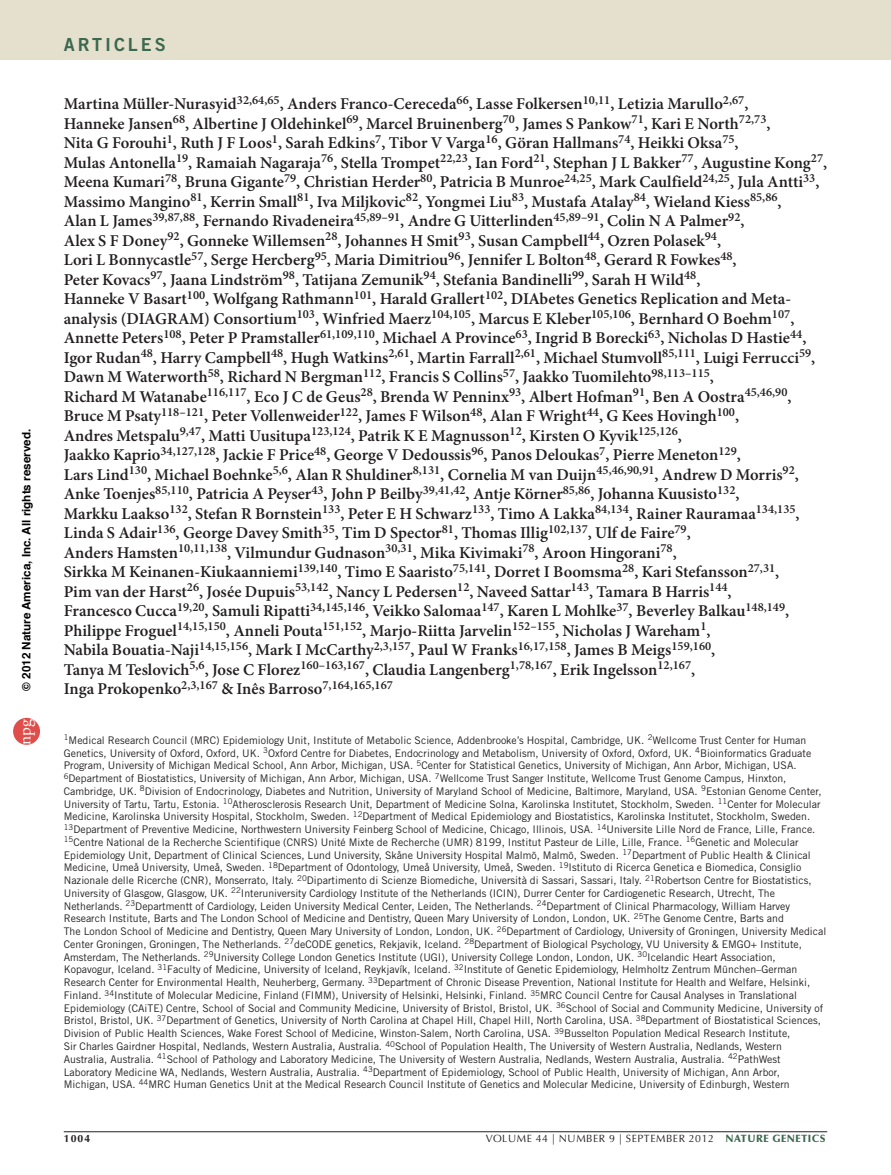
<style>
.page{position:relative;width:891px;height:1175px;background:#fff}
.page>*{position:absolute;margin:0;border:0;box-sizing:border-box;transform-origin:0 0}
.t1{font:18px "Trade Gothic LT Std Bd 2";letter-spacing:.16em;color:#3b684f}
.t2{font:17.4px "Adobe Garamond Pro";color:#fff}
.pAtl{font:600 16.5px/19.5px "Minion Pro";color:#231f20}
.t3{font:700 11.7px "Helvetica";color:#000}
.pAffiliation{font:10.5px/12.8px "Trade Gothic LT Std";color:#231f20}
.t4{font:10.5px "Optima LT Std";letter-spacing:.05em;color:#231f20}
.t5{font:700 10.5px "Optima LT Std";color:#231f20}
.s1{font-weight:900;color:#3b684f}
</style>
<div class="page">
<div style="left:0;top:0;width:891px;height:60px;background:#e5e0ce"></div>
<hr style="left:64px;top:1131px;width:763px;height:1px;background:#231f20">
<div style="left:13px;top:718px;width:27px;height:26px;background:#df4e4a;border-radius:50%"></div>
<p class="t3" style="left:22px;top:690px;width:263px;rotate:-90deg">© 2012 Nature America, Inc. All rights reserved.</p>
<h2 class="t2" style="left:14px;top:744px;width:28px;rotate:-90deg">npg</h2>
<h1 class="t1" style="left:64px;top:33px;width:103px">ARTICLES</h1>
<p class="pAtl" style="left:64px;top:95px;width:765px">Martina Müller-Nurasyid<sup>32,64,65</sup>, Anders Franco-Cereceda<sup>66</sup>, Lasse Folkersen<sup>10,11</sup>, Letizia Marullo<sup>2,67</sup>,<br>Hanneke Jansen<sup>68</sup>, Albertine J Oldehinkel<sup>69</sup>, Marcel Bruinenberg<sup>70</sup>, James S Pankow<sup>71</sup>, Kari E North<sup>72,73</sup>,<br>Nita G Forouhi<sup>1</sup>, Ruth J F Loos<sup>1</sup>, Sarah Edkins<sup>7</sup>, Tibor V Varga<sup>16</sup>, Göran Hallmans<sup>74</sup>, Heikki Oksa<sup>75</sup>,<br>Mulas Antonella<sup>19</sup>, Ramaiah Nagaraja<sup>76</sup>, Stella Trompet<sup>22,23</sup>, Ian Ford<sup>21</sup>, Stephan J L Bakker<sup>77</sup>, Augustine Kong<sup>27</sup>, Meena Kumari<sup>78</sup>, Bruna Gigante<sup>79</sup>, Christian Herder<sup>80</sup>, Patricia B Munroe<sup>24,25</sup>, Mark Caulfield<sup>24,25</sup>, Jula Antti<sup>33</sup>, Massimo Mangino<sup>81</sup>, Kerrin Small<sup>81</sup>, Iva Miljkovic<sup>82</sup>, Yongmei Liu<sup>83</sup>, Mustafa Atalay<sup>84</sup>, Wieland Kiess<sup>85,86</sup>,<br>Alan L James<sup>39,87,88</sup>, Fernando Rivadeneira<sup>45,89–91</sup>, Andre G Uitterlinden<sup>45,89–91</sup>, Colin N A Palmer<sup>92</sup>,<br>Alex S F Doney<sup>92</sup>, Gonneke Willemsen<sup>28</sup>, Johannes H Smit<sup>93</sup>, Susan Campbell<sup>44</sup>, Ozren Polasek<sup>94</sup>,<br>Lori L Bonnycastle<sup>57</sup>, Serge Hercberg<sup>95</sup>, Maria Dimitriou<sup>96</sup>, Jennifer L Bolton<sup>48</sup>, Gerard R Fowkes<sup>48</sup>,<br>Peter Kovacs<sup>97</sup>, Jaana Lindström<sup>98</sup>, Tatijana Zemunik<sup>94</sup>, Stefania Bandinelli<sup>99</sup>, Sarah H Wild<sup>48</sup>,<br>Hanneke V Basart<sup>100</sup>, Wolfgang Rathmann<sup>101</sup>, Harald Grallert<sup>102</sup>, DIAbetes Genetics Replication and Meta&shy;analysis (DIAGRAM) Consortium<sup>103</sup>, Winfried Maerz<sup>104,105</sup>, Marcus E Kleber<sup>105,106</sup>, Bernhard O Boehm<sup>107</sup>, Annette Peters<sup>108</sup>, Peter P Pramstaller<sup>61,109,110</sup>, Michael A Province<sup>63</sup>, Ingrid B Borecki<sup>63</sup>, Nicholas D Hastie<sup>44</sup>, Igor Rudan<sup>48</sup>, Harry Campbell<sup>48</sup>, Hugh Watkins<sup>2,61</sup>, Martin Farrall<sup>2,61</sup>, Michael Stumvoll<sup>85,111</sup>, Luigi Ferrucci<sup>59</sup>, Dawn M Waterworth<sup>58</sup>, Richard N Bergman<sup>112</sup>, Francis S Collins<sup>57</sup>, Jaakko Tuomilehto<sup>98,113–115</sup>,<br>Richard M Watanabe<sup>116,117</sup>, Eco J C de Geus<sup>28</sup>, Brenda W Penninx<sup>93</sup>, Albert Hofman<sup>91</sup>, Ben A Oostra<sup>45,46,90</sup>, Bruce M Psaty<sup>118–121</sup>, Peter Vollenweider<sup>122</sup>, James F Wilson<sup>48</sup>, Alan F Wright<sup>44</sup>, G Kees Hovingh<sup>100</sup>,<br>Andres Metspalu<sup>9,47</sup>, Matti Uusitupa<sup>123,124</sup>, Patrik K E Magnusson<sup>12</sup>, Kirsten O Kyvik<sup>125,126</sup>,<br>Jaakko Kaprio<sup>34,127,128</sup>, Jackie F Price<sup>48</sup>, George V Dedoussis<sup>96</sup>, Panos Deloukas<sup>7</sup>, Pierre Meneton<sup>129</sup>,<br>Lars Lind<sup>130</sup>, Michael Boehnke<sup>5,6</sup>, Alan R Shuldiner<sup>8,131</sup>, Cornelia M van Duijn<sup>45,46,90,91</sup>, Andrew D Morris<sup>92</sup>, Anke Toenjes<sup>85,110</sup>, Patricia A Peyser<sup>43</sup>, John P Beilby<sup>39,41,42</sup>, Antje Körner<sup>85,86</sup>, Johanna Kuusisto<sup>132</sup>,<br>Markku Laakso<sup>132</sup>, Stefan R Bornstein<sup>133</sup>, Peter E H Schwarz<sup>133</sup>, Timo A Lakka<sup>84,134</sup>, Rainer Rauramaa<sup>134,135</sup>, Linda S Adair<sup>136</sup>, George Davey Smith<sup>35</sup>, Tim D Spector<sup>81</sup>, Thomas Illig<sup>102,137</sup>, Ulf de Faire<sup>79</sup>,<br>Anders Hamsten<sup>10,11,138</sup>, Vilmundur Gudnason<sup>30,31</sup>, Mika Kivimaki<sup>78</sup>, Aroon Hingorani<sup>78</sup>,<br>Sirkka M Keinanen-Kiukaanniemi<sup>139,140</sup>, Timo E Saaristo<sup>75,141</sup>, Dorret I Boomsma<sup>28</sup>, Kari Stefansson<sup>27,31</sup>,<br>Pim van der Harst<sup>26</sup>, Josée Dupuis<sup>53,142</sup>, Nancy L Pedersen<sup>12</sup>, Naveed Sattar<sup>143</sup>, Tamara B Harris<sup>144</sup>,<br>Francesco Cucca<sup>19,20</sup>, Samuli Ripatti<sup>34,145,146</sup>, Veikko Salomaa<sup>147</sup>, Karen L Mohlke<sup>37</sup>, Beverley Balkau<sup>148,149</sup>, Philippe Froguel<sup>14,15,150</sup>, Anneli Pouta<sup>151,152</sup>, Marjo-Riitta Jarvelin<sup>152–155</sup>, Nicholas J Wareham<sup>1</sup>,<br>Nabila Bouatia-Naji<sup>14,15,156</sup>, Mark I McCarthy<sup>2,3,157</sup>, Paul W Franks<sup>16,17,158</sup>, James B Meigs<sup>159,160</sup>,<br>Tanya M Teslovich<sup>5,6</sup>, Jose C Florez<sup>160–163,167</sup>, Claudia Langenberg<sup>1,78,167</sup>, Erik Ingelsson<sup>12,167</sup>,<br>Inga Prokopenko<sup>2,3,167</sup> &amp; Inês Barroso<sup>7,164,165,167</sup></p>
<p class="pAffiliation" style="left:64px;top:733px;width:764px"><sup>1</sup>Medical Research Council (MRC) Epidemiology Unit, Institute of Metabolic Science, Addenbrooke’s Hospital, Cambridge, UK. <sup>2</sup>Wellcome Trust Center for Human Genetics, University of Oxford, Oxford, UK. <sup>3</sup>Oxford Centre for Diabetes, Endocrinology and Metabolism, University of Oxford, Oxford, UK. <sup>4</sup>Bioinformatics Graduate Program, University of Michigan Medical School, Ann Arbor, Michigan, USA. <sup>5</sup>Center for Statistical Genetics, University of Michigan, Ann Arbor, Michigan, USA.<br><sup>6</sup>Department of Biostatistics, University of Michigan, Ann Arbor, Michigan, USA. <sup>7</sup>Wellcome Trust Sanger Institute, Wellcome Trust Genome Campus, Hinxton, Cambridge, UK. <sup>8</sup>Division of Endocrinology, Diabetes and Nutrition, University of Maryland School of Medicine, Baltimore, Maryland, USA. <sup>9</sup>Estonian Genome Center, University of Tartu, Tartu, Estonia. <sup>10</sup>Atherosclerosis Research Unit, Department of Medicine Solna, Karolinska Institutet, Stockholm, Sweden. <sup>11</sup>Center for Molecular Medicine, Karolinska University Hospital, Stockholm, Sweden. <sup>12</sup>Department of Medical Epidemiology and Biostatistics, Karolinska Institutet, Stockholm, Sweden.<br><sup>13</sup>Department of Preventive Medicine, Northwestern University Feinberg School of Medicine, Chicago, Illinois, USA. <sup>14</sup>Universite Lille Nord de France, Lille, France.<br><sup>15</sup>Centre National de la Recherche Scientifique (CNRS) Unité Mixte de Recherche (UMR) 8199, Institut Pasteur de Lille, Lille, France. <sup>16</sup>Genetic and Molecular Epidemiology Unit, Department of Clinical Sciences, Lund University, Skåne University Hospital Malmö, Malmö, Sweden. <sup>17</sup>Department of Public Health &amp; Clinical Medicine, Umeå University, Umeå, Sweden. <sup>18</sup>Department of Odontology, Umeå University, Umeå, Sweden. <sup>19</sup>Istituto di Ricerca Genetica e Biomedica, Consiglio Nazionale delle Ricerche (CNR), Monserrato, Italy. <sup>20</sup>Dipartimento di Scienze Biomediche, Università di Sassari, Sassari, Italy. <sup>21</sup>Robertson Centre for Biostatistics, University of Glasgow, Glasgow, UK. <sup>22</sup>Interuniversity Cardiology Institute of the Netherlands (ICIN), Durrer Center for Cardiogenetic Research, Utrecht, The Netherlands. <sup>23</sup>Departmentt of Cardiology, Leiden University Medical Center, Leiden, The Netherlands. <sup>24</sup>Department of Clinical Pharmacology, William Harvey Research Institute, Barts and The London School of Medicine and Dentistry, Queen Mary University of London, London, UK. <sup>25</sup>The Genome Centre, Barts and<br>The London School of Medicine and Dentistry, Queen Mary University of London, London, UK. <sup>26</sup>Department of Cardiology, University of Groningen, University Medical Center Groningen, Groningen, The Netherlands. <sup>27</sup>deCODE genetics, Rekjavik, Iceland. <sup>28</sup>Department of Biological Psychology, VU University &amp; EMGO+ Institute, Amsterdam, The Netherlands. <sup>29</sup>University College London Genetics Institute (UGI), University College London, London, UK. <sup>30</sup>Icelandic Heart Association, Kopavogur, Iceland. <sup>31</sup>Faculty of Medicine, University of Iceland, Reykjavík, Iceland. <sup>32</sup>Institute of Genetic Epidemiology, Helmholtz Zentrum München–German Research Center for Environmental Health, Neuherberg, Germany. <sup>33</sup>Department of Chronic Disease Prevention, National Institute for Health and Welfare, Helsinki, Finland. <sup>34</sup>Institute of Molecular Medicine, Finland (FIMM), University of Helsinki, Helsinki, Finland. <sup>35</sup>MRC Council Centre for Causal Analyses in Translational Epidemiology (CAiTE) Centre, School of Social and Community Medicine, University of Bristol, Bristol, UK. <sup>36</sup>School of Social and Community Medicine, University of Bristol, Bristol, UK. <sup>37</sup>Department of Genetics, University of North Carolina at Chapel Hill, Chapel Hill, North Carolina, USA. <sup>38</sup>Department of Biostatistical Sciences, Division of Public Health Sciences, Wake Forest School of Medicine, Winston-Salem, North Carolina, USA. <sup>39</sup>Busselton Population Medical Research Institute,<br>Sir Charles Gairdner Hospital, Nedlands, Western Australia, Australia. <sup>40</sup>School of Population Health, The University of Western Australia, Nedlands, Western Australia, Australia. <sup>41</sup>School of Pathology and Laboratory Medicine, The University of Western Australia, Nedlands, Western Australia, Australia. <sup>42</sup>PathWest Laboratory Medicine WA, Nedlands, Western Australia, Australia. <sup>43</sup>Department of Epidemiology, School of Public Health, University of Michigan, Ann Arbor, Michigan, USA. <sup>44</sup>MRC Human Genetics Unit at the Medical Research Council Institute of Genetics and Molecular Medicine, University of Edinburgh, Western</p>
<p class="t5" style="left:64px;top:1132px;width:28px">1004</p>
<p class="t4" style="left:486px;top:1132px;width:341px">VOLUME 44 | NUMBER 9 | SEPTEMBER 2012 <span class="s1">NATURE GENETICS</span></p>
</div>
